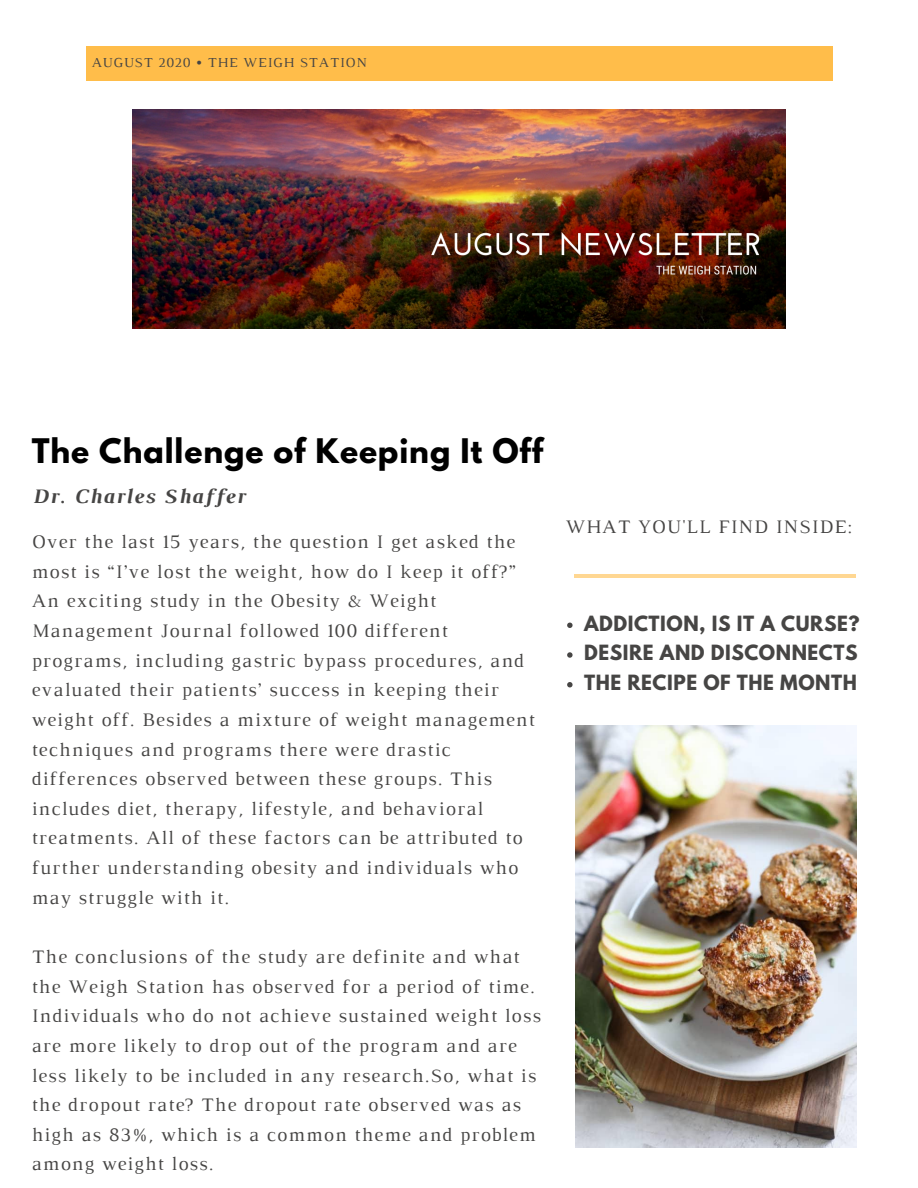
<style>
.page{position:relative;width:918px;height:1188px;background:#fff}
.page>*{position:absolute;margin:0;border:0;box-sizing:border-box;transform-origin:0 0}
.t1{font:700 30px "League Spartan";letter-spacing:.03em;color:#000}
.t2{font:italic 700 21px "Luthier";letter-spacing:.06em;color:#464544}
.t3{font:19.5px/29.7px "Luthier";letter-spacing:.06em;color:#464544}
.t4{font:700 18.6px/29.7px "League Spartan";letter-spacing:.03em;color:#464544;text-align:justify}
.t5{font:13.95px "Luthier";letter-spacing:.06em;color:#464544}
</style>
<div class="page">
<div style="left:86px;top:47px;width:747px;height:33px;background:#ffbd4a"></div>
<svg style="left:567px;top:623px;width:6px;height:5px"></svg>
<svg style="left:567px;top:652px;width:6px;height:6px"></svg>
<svg style="left:567px;top:682px;width:6px;height:5px"></svg>
<hr style="left:575px;top:574px;width:281px;height:3px;background:#ffbd4a">
<img style="left:132px;top:110px;width:654px;height:218px">
<img style="left:575px;top:725px;width:281px;height:422px">
<p class="t5" style="left:92px;top:57px;width:277px">AUGUST 2020 • THE WEIGH STATION</p>
<h1 class="t1" style="left:32px;top:436px;width:513px">The Challenge of Keeping It Off</h1>
<p class="t2" style="left:32px;top:489px;width:214px">Dr. Charles Shaffer</p>
<p class="t3" style="left:32px;top:528px;width:505px">Over the last 15 years, the question I get asked the most is “I’ve lost the weight, how do I keep it off?” An exciting study in the Obesity &amp; Weight Management Journal followed 100 different programs, including gastric bypass procedures, and evaluated their patients’ success in keeping their weight off. Besides a mixture of weight management techniques and programs there were drastic differences observed between these groups. This includes diet, therapy, lifestyle, and behavioral treatments. All of these factors can be attributed to further understanding obesity and individuals who may struggle with it.</p>
<p class="t3" style="left:32px;top:943px;width:511px">The conclusions of the study are definite and what the Weigh Station has observed for a period of time.<br>Individuals who do not achieve sustained weight loss are more likely to drop out of the program and are less likely to be included in any research.So, what is the dropout rate? The dropout rate observed was as high as 83%, which is a common theme and problem among weight loss.</p>
<p class="t3" style="left:566px;top:514px;width:288px">WHAT YOU'LL FIND INSIDE:</p>
<p class="t4" style="left:584px;top:611px;width:277px">ADDICTION, IS IT A CURSE?<br>DESIRE AND DISCONNECTS THE RECIPE OF THE MONTH</p>
</div>
